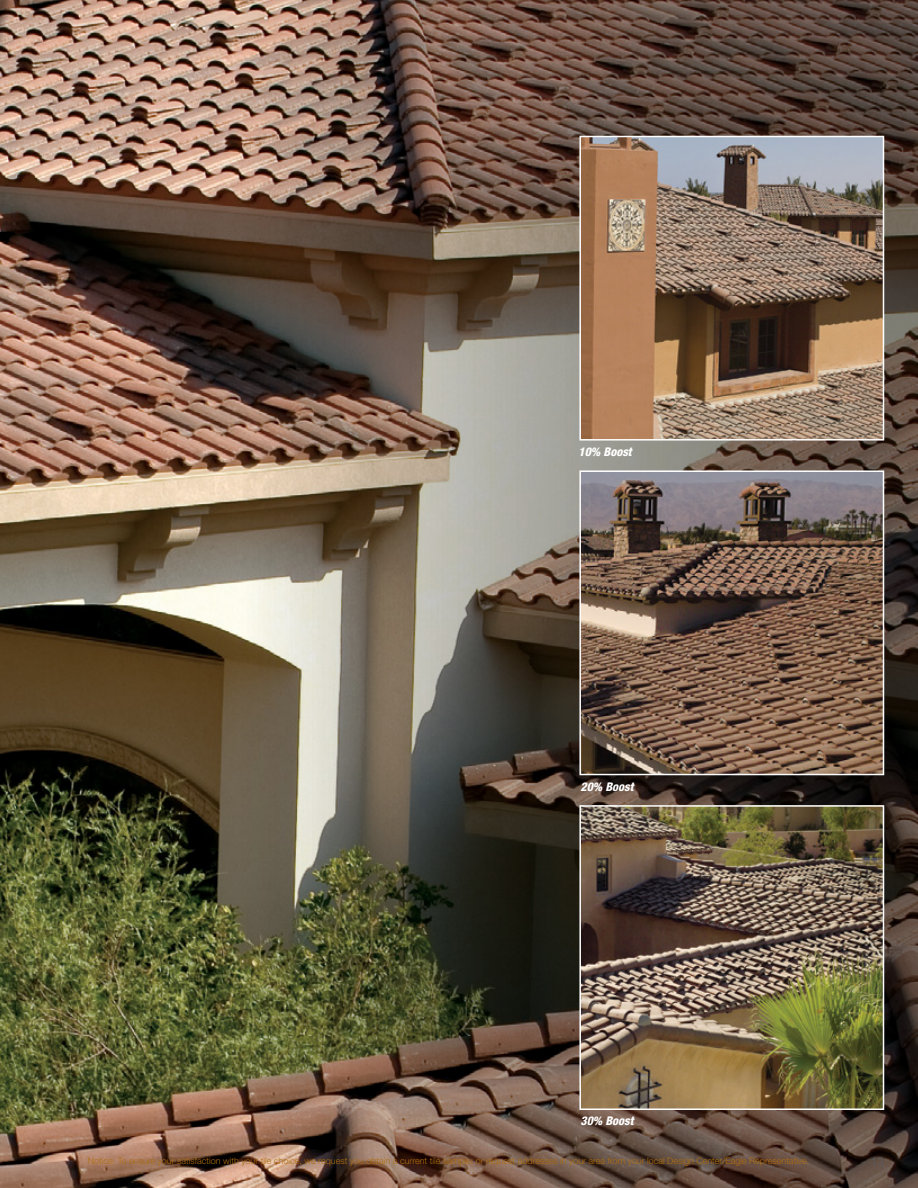
<style>
.page{position:relative;width:918px;height:1188px;background:#fff}
.page>*{position:absolute;margin:0;border:0;box-sizing:border-box;transform-origin:0 0}
.t1{font:italic 800 condensed 12px "Helvetica Neue";color:#fff}
.t2{font:12px "Helvetica Neue";color:#58595b}
.t3{font:300 9px "Helvetica Neue";color:#b06e0e}
</style>
<div class="page">
<img style="left:17px;top:0;width:901px;height:1188px">
<div style="left:0;top:0;width:17px;height:1188px;background:#000;opacity:.45"></div>
<img style="left:0;top:0;width:3px;height:1188px">
<img style="left:582px;top:139px;width:299px;height:299px">
<div style="left:579px;top:136px;width:305px;height:305px;border:2px solid #fff"></div>
<img style="left:582px;top:808px;width:299px;height:299px">
<div style="left:579px;top:805px;width:305px;height:305px;border:2px solid #fff"></div>
<img style="left:582px;top:473px;width:299px;height:299px">
<div style="left:579px;top:470px;width:305px;height:305px;border:2px solid #fff"></div>
<h1 class="t1" style="left:579px;top:444px;width:55px">10% Boost</h1>
<h1 class="t1" style="left:580px;top:780px;width:55px">20% Boost</h1>
<h1 class="t1" style="left:580px;top:1113px;width:55px">30% Boost</h1>
<p class="t3" style="left:88px;top:1156px;width:723px">Notice: To ensure your satisfaction with your tile choice, we request you obtain a current tile sample; or request addresses in your area from your local Design Center/Eagle Representative.</p>
<h1 class="t2" style="left:871px;top:1154px;width:15px">13</h1>
</div>
